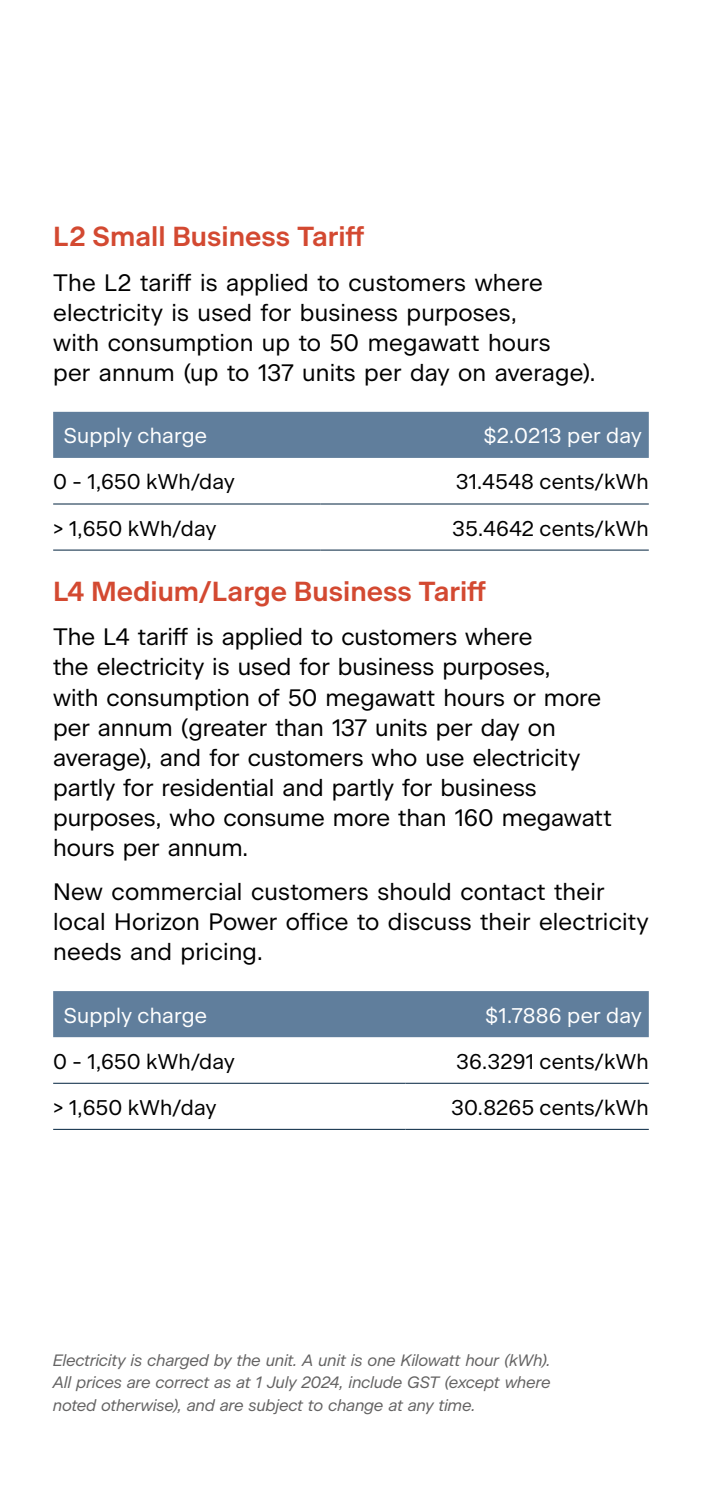
<style>
.page{position:relative;width:702px;height:1489px;background:#fff}
.page>*{position:absolute;margin:0;border:0;box-sizing:border-box;transform-origin:0 0}
.t1{font:600 27.5px "Beausite Classic";color:#d34931}
.t2{font:23.75px/30px "Beausite Classic Clear";color:#000}
.t3{font:21.25px "Beausite Classic Clear";letter-spacing:.01em;color:#000}
.t4{font:21.25px "Beausite Classic Clear";letter-spacing:.015em;color:#fff}
.t5{font:italic 16.5px/22.5px "Beausite Classic Clear";letter-spacing:-.015em;color:#646363;text-align:justify}
</style>
<div class="page">
<div style="left:53px;top:412px;width:595px;height:46px;background:#607e9c"></div>
<hr style="left:53px;top:503px;width:267px;height:1px;background:#00223e">
<hr style="left:320px;top:503px;width:328px;height:1px;background:#00223e">
<hr style="left:53px;top:549px;width:267px;height:1px;background:#00223e">
<hr style="left:320px;top:549px;width:328px;height:1px;background:#00223e">
<div style="left:53px;top:991px;width:595px;height:46px;background:#607e9c"></div>
<hr style="left:53px;top:1082px;width:352px;height:1px;background:#00223e">
<hr style="left:405px;top:1082px;width:243px;height:1px;background:#00223e">
<hr style="left:53px;top:1128px;width:352px;height:1px;background:#00223e">
<hr style="left:405px;top:1128px;width:243px;height:1px;background:#00223e">
<p class="t1" style="left:53px;top:216px;width:313px">L2 Small Business Tariff</p>
<p class="t2" style="left:53px;top:265px;width:544px">The L2 tariff is applied to customers where electricity is used for business purposes,<br>with consumption up to 50 megawatt hours<br>per annum (up to 137 units per day on average).</p>
<p class="t4" style="left:64px;top:420px;width:145px">Supply charge</p>
<p class="t4" style="left:483px;top:420px;width:160px">$2.0213 per day</p>
<p class="t3" style="left:53px;top:466px;width:183px">0 - 1,650 kWh/day</p>
<p class="t3" style="left:456px;top:466px;width:194px">31.4548 cents/kWh</p>
<p class="t3" style="left:53px;top:512px;width:164px">&gt; 1,650 kWh/day</p>
<p class="t3" style="left:452px;top:512px;width:198px">35.4642 cents/kWh</p>
<p class="t1" style="left:53px;top:570px;width:434px">L4 Medium/Large Business Tariff</p>
<p class="t2" style="left:53px;top:620px;width:560px">The L4 tariff is applied to customers where<br>the electricity is used for business purposes,<br>with consumption of 50 megawatt hours or more per annum (greater than 137 units per day on average), and for customers who use electricity partly for residential and partly for business purposes, who consume more than 160 megawatt hours per annum.</p>
<p class="t2" style="left:53px;top:874px;width:597px">New commercial customers should contact their local Horizon Power office to discuss their electricity needs and pricing.</p>
<p class="t4" style="left:64px;top:999px;width:145px">Supply charge</p>
<p class="t4" style="left:485px;top:999px;width:158px">$1.7886 per day</p>
<p class="t3" style="left:53px;top:1045px;width:183px">0 - 1,650 kWh/day</p>
<p class="t3" style="left:456px;top:1045px;width:194px">36.3291 cents/kWh</p>
<p class="t3" style="left:53px;top:1091px;width:164px">&gt; 1,650 kWh/day</p>
<p class="t3" style="left:451px;top:1091px;width:199px">30.8265 cents/kWh</p>
<p class="t5" style="left:53px;top:1346px;width:499px">Electricity is charged by the unit. A unit is one Kilowatt hour (kWh).<br>All prices are correct as at 1 July 2024, include GST (except where noted otherwise), and are subject to change at any time.</p>
</div>
